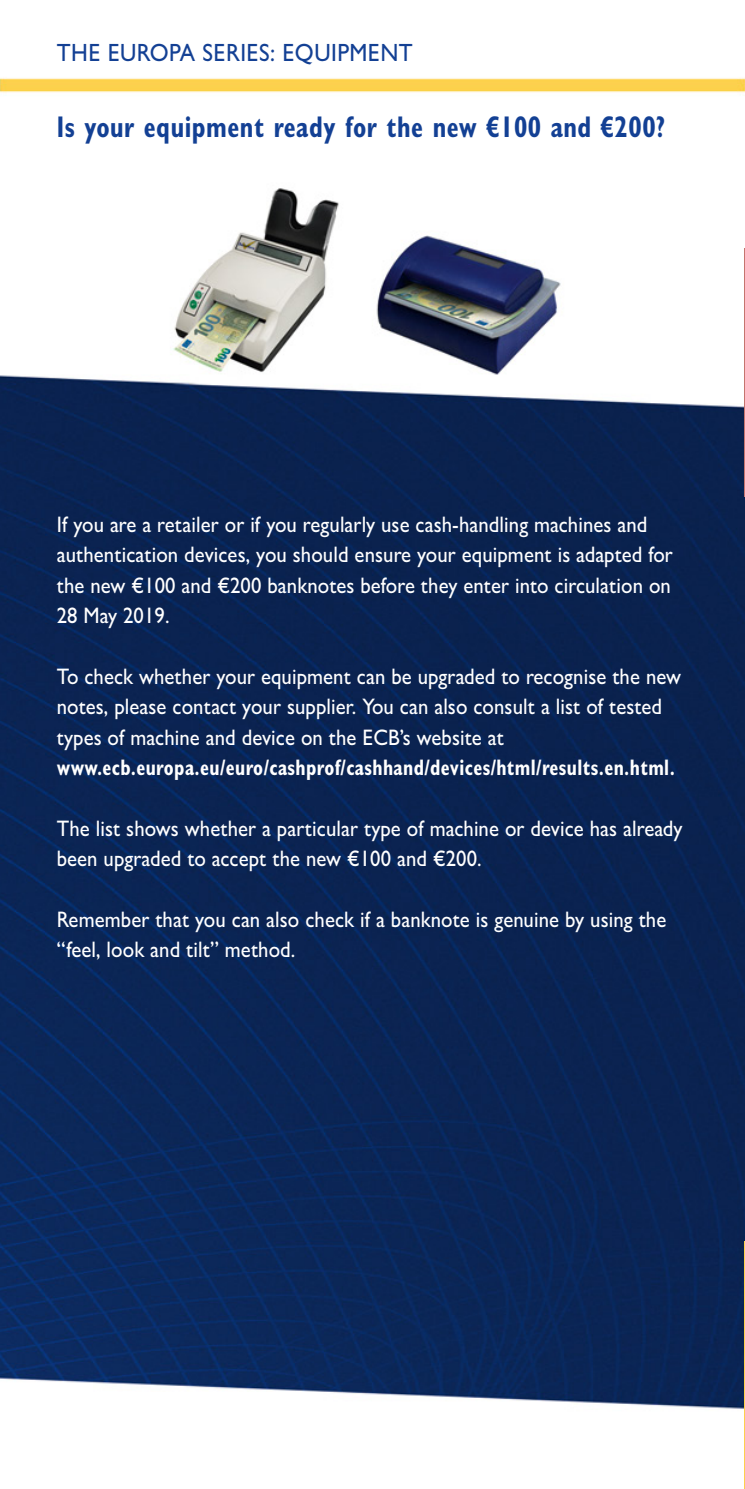
<style>
.page{position:relative;width:745px;height:1489px;background:#fff}
.page>*{position:absolute;margin:0;border:0;box-sizing:border-box;transform-origin:0 0}
.t1{font:700 condensed 30px "Gill Sans MT Pro";letter-spacing:.02em;color:#134094;scale:.85 1}
.t2{font:500 25px "Gill Sans MT Pro";letter-spacing:.02em;color:#134094;scale:.92 1}
.t3{font:500 22.5px/30.5px "Gill Sans MT Pro";letter-spacing:.005em;color:#fff;scale:.92 1}
.t4{font:700 condensed 22.5px "Gill Sans MT Pro";letter-spacing:.02em;color:#fff;scale:.85 1}
</style>
<div class="page">
<img style="left:0;top:77px;width:744px;height:1332px">
<p class="t2" style="left:57px;top:37px;width:388px">THE EUROPA SERIES: EQUIPMENT</p>
<h1 class="t1" style="left:57px;top:109px;width:716px">Is your equipment ready for the new €100 and €200?</h1>
<p class="t3" style="left:57px;top:508px;width:670px">If you are a retailer or if you regularly use cash-handling machines and authentication devices, you should ensure your equipment is adapted for the new €100 and €200 banknotes before they enter into circulation on 28 May 2019.</p>
<p class="t3" style="left:57px;top:660px;width:679px">To check whether your equipment can be upgraded to recognise the new notes, please contact your supplier. You can also consult a list of tested types of machine and device on the ECB’s website at</p>
<p class="t4" style="left:57px;top:754px;width:728px">www.ecb.europa.eu/euro/cashprof/cashhand/devices/html/results.en.html.</p>
<p class="t3" style="left:57px;top:812px;width:681px">The list shows whether a particular type of machine or device has already been upgraded to accept the new €100 and €200.</p>
<p class="t3" style="left:57px;top:903px;width:663px">Remember that you can also check if a banknote is genuine by using the “feel, look and tilt” method.</p>
</div>
